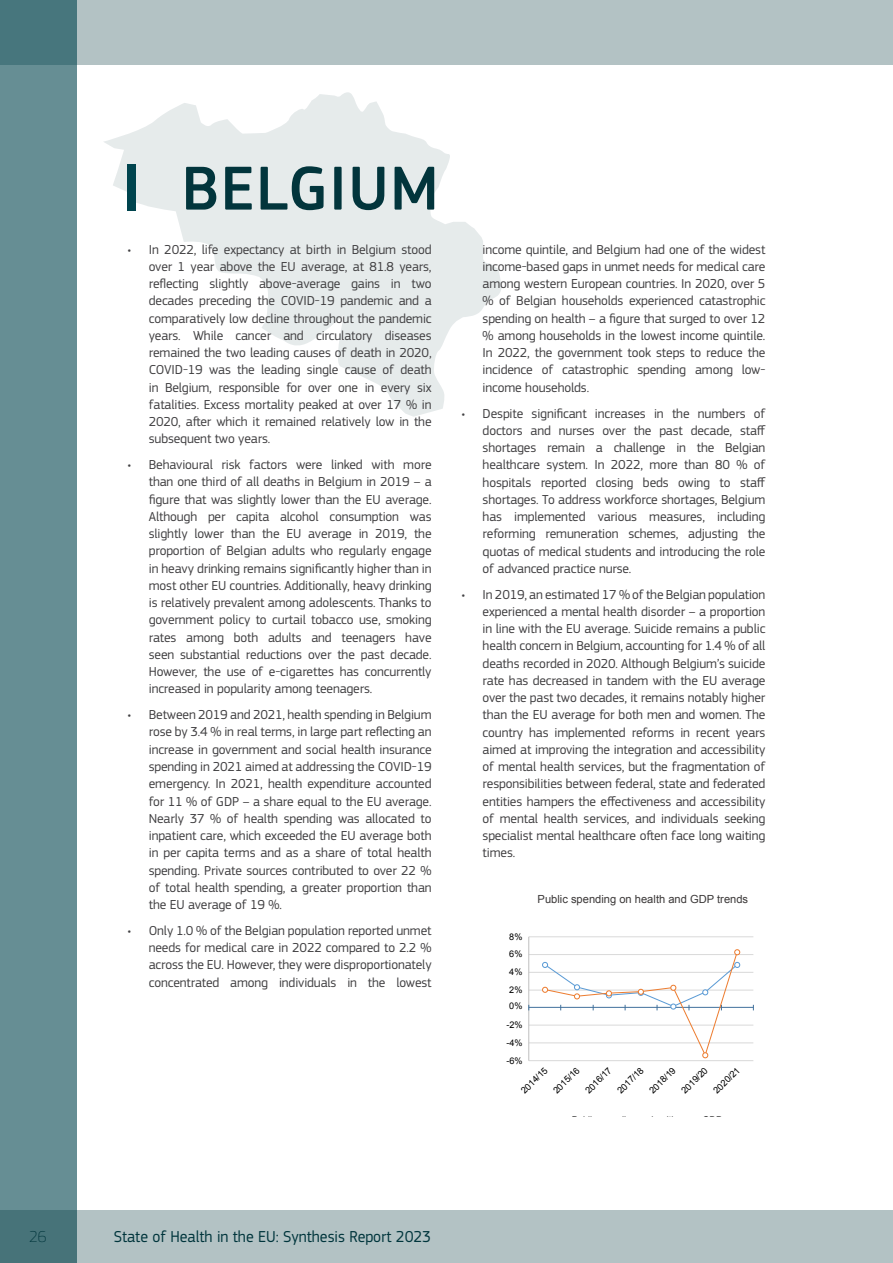
<style>
.page{position:relative;width:893px;height:1263px;background:#fff}
.page>*{position:absolute;margin:0;border:0;box-sizing:border-box;transform-origin:0 0}
.t1{font:500 64.5px "EC Square Sans Pro";letter-spacing:.02em;color:#02353c}
.t2{font:16.5px "EC Square Sans Pro";color:#00353c;scale:.96 1}
.t3{font:100 16.5px "EC Square Sans Pro";color:#00353c}
.t4{font:13.5px/17.2px "EC Square Sans Pro";letter-spacing:-.01em;color:#414042;text-align:justify}
.t5{font:11.1px "Arial";color:#3b3838}
.t6{font:9.15px "Arial";color:#000}
</style>
<div class="page">
<div style="left:0;top:0;width:893px;height:64px;background:#b3c2c4"></div>
<div style="left:0;top:0;width:77px;height:1263px;background:#668e94"></div>
<svg style="left:0;top:1210px;width:893px;height:53px;background:#a9bbbd"></svg>
<svg style="left:104px;top:92px;width:398px;height:325px;fill:#e6ebeb"></svg>
<div style="left:128px;top:164px;width:8px;height:46px;background:#00444e"></div>
<hr style="left:529px;top:1060px;width:224px;height:1px;background:#d9d9d9">
<hr style="left:529px;top:1042px;width:224px;height:1px;background:#d9d9d9">
<hr style="left:529px;top:1025px;width:224px;height:1px;background:#d9d9d9">
<hr style="left:529px;top:990px;width:224px;height:1px;background:#d9d9d9">
<hr style="left:529px;top:972px;width:224px;height:1px;background:#d9d9d9">
<hr style="left:529px;top:954px;width:224px;height:1px;background:#d9d9d9">
<hr style="left:529px;top:936px;width:224px;height:1px;background:#d9d9d9">
<hr style="left:528px;top:937px;width:1px;height:124px;background:#bfbfbf">
<hr style="left:529px;top:1007px;width:224px;height:1px;background:#41719c">
<svg style="left:542px;top:949px;width:198px;height:109px"></svg>
<h1 class="t1" style="left:182px;top:151px;width:259px">BELGIUM</h1>
<p class="t4" style="left:149px;top:241px;width:284px;text-indent:-21px">• In 2022, life expectancy at birth in Belgium stood over 1 year above the EU average, at 81.8 years, reflecting slightly above-average gains in two decades preceding the COVID-19 pandemic and a comparatively low decline throughout the pandemic years. While cancer and circulatory diseases remained the two leading causes of death in 2020, COVID-19 was the leading single cause of death in Belgium, responsible for over one in every six fatalities. Excess mortality peaked at over 17 % in 2020, after which it remained relatively low in the subsequent two years.</p>
<p class="t4" style="left:149px;top:456px;width:284px;text-indent:-21px">• Behavioural risk factors were linked with more than one third of all deaths in Belgium in 2019 – a figure that was slightly lower than the EU average.<br>Although per capita alcohol consumption was slightly lower than the EU average in 2019, the proportion of Belgian adults who regularly engage in heavy drinking remains significantly higher than in most other EU countries. Additionally, heavy drinking is relatively prevalent among adolescents. Thanks to government policy to curtail tobacco use, smoking rates among both adults and teenagers have seen substantial reductions over the past decade.<br>However, the use of e-cigarettes has concurrently increased in popularity among teenagers.</p>
<p class="t4" style="left:149px;top:706px;width:284px;text-indent:-21px">• Between 2019 and 2021, health spending in Belgium rose by 3.4 % in real terms, in large part reflecting an increase in government and social health insurance spending in 2021 aimed at addressing the COVID-19 emergency. In 2021, health expenditure accounted for 11 % of GDP – a share equal to the EU average.<br>Nearly 37 % of health spending was allocated to inpatient care, which exceeded the EU average both in per capita terms and as a share of total health spending. Private sources contributed to over 22 % of total health spending, a greater proportion than the EU average of 19 %.</p>
<p class="t4" style="left:149px;top:922px;width:284px;text-indent:-21px">• Only 1.0 % of the Belgian population reported unmet needs for medical care in 2022 compared to 2.2 % across the EU. However, they were disproportionately concentrated among individuals in the lowest</p>
<p class="t4" style="left:483px;top:241px;width:284px">income quintile, and Belgium had one of the widest income-based gaps in unmet needs for medical care among western European countries. In 2020, over 5 % of Belgian households experienced catastrophic spending on health – a figure that surged to over 12 % among households in the lowest income quintile.<br>In 2022, the government took steps to reduce the incidence of catastrophic spending among low&shy;income households.</p>
<p class="t4" style="left:483px;top:404px;width:285px;text-indent:-21px">• Despite significant increases in the numbers of doctors and nurses over the past decade, staff shortages remain a challenge in the Belgian healthcare system. In 2022, more than 80 % of hospitals reported closing beds owing to staff shortages. To address workforce shortages, Belgium has implemented various measures, including reforming remuneration schemes, adjusting the quotas of medical students and introducing the role of advanced practice nurse.</p>
<p class="t4" style="left:483px;top:585px;width:284px;text-indent:-21px">• In 2019, an estimated 17 % of the Belgian population experienced a mental health disorder – a proportion in line with the EU average. Suicide remains a public health concern in Belgium, accounting for 1.4 % of all deaths recorded in 2020. Although Belgium’s suicide rate has decreased in tandem with the EU average over the past two decades, it remains notably higher than the EU average for both men and women. The country has implemented reforms in recent years aimed at improving the integration and accessibility of mental health services, but the fragmentation of responsibilities between federal, state and federated entities hampers the effectiveness and accessibility of mental health services, and individuals seeking specialist mental healthcare often face long waiting times.</p>
<p class="t6" style="left:509px;top:930px;width:15px">8%</p>
<p class="t6" style="left:509px;top:948px;width:15px">6%</p>
<p class="t6" style="left:509px;top:966px;width:15px">4%</p>
<p class="t6" style="left:509px;top:983px;width:15px">2%</p>
<p class="t6" style="left:509px;top:1000px;width:15px">0%</p>
<p class="t6" style="left:506px;top:1019px;width:18px">-2%</p>
<p class="t6" style="left:506px;top:1036px;width:18px">-4%</p>
<p class="t6" style="left:506px;top:1054px;width:18px">-6%</p>
<p class="t5" style="left:538px;top:892px;width:212px">Public spending on health and GDP trends</p>
<p class="t6" style="left:518px;top:1088px;width:34px;rotate:-45deg">2014/15</p>
<p class="t6" style="left:550px;top:1088px;width:34px;rotate:-45deg">2015/16</p>
<p class="t6" style="left:583px;top:1088px;width:34px;rotate:-45deg">2016/17</p>
<p class="t6" style="left:615px;top:1088px;width:34px;rotate:-45deg">2017/18</p>
<p class="t6" style="left:647px;top:1088px;width:34px;rotate:-45deg">2018/19</p>
<p class="t6" style="left:679px;top:1088px;width:34px;rotate:-45deg">2019/20</p>
<p class="t6" style="left:711px;top:1088px;width:34px;rotate:-45deg">2020/21</p>
<p class="t6" style="left:702px;top:1114px;width:21px">GDP</p>
<p class="t3" style="left:29px;top:1227px;width:19px">26</p>
<p class="t2" style="left:114px;top:1227px;width:332px">State of Health in the EU: Synthesis Report 2023</p>
</div>
